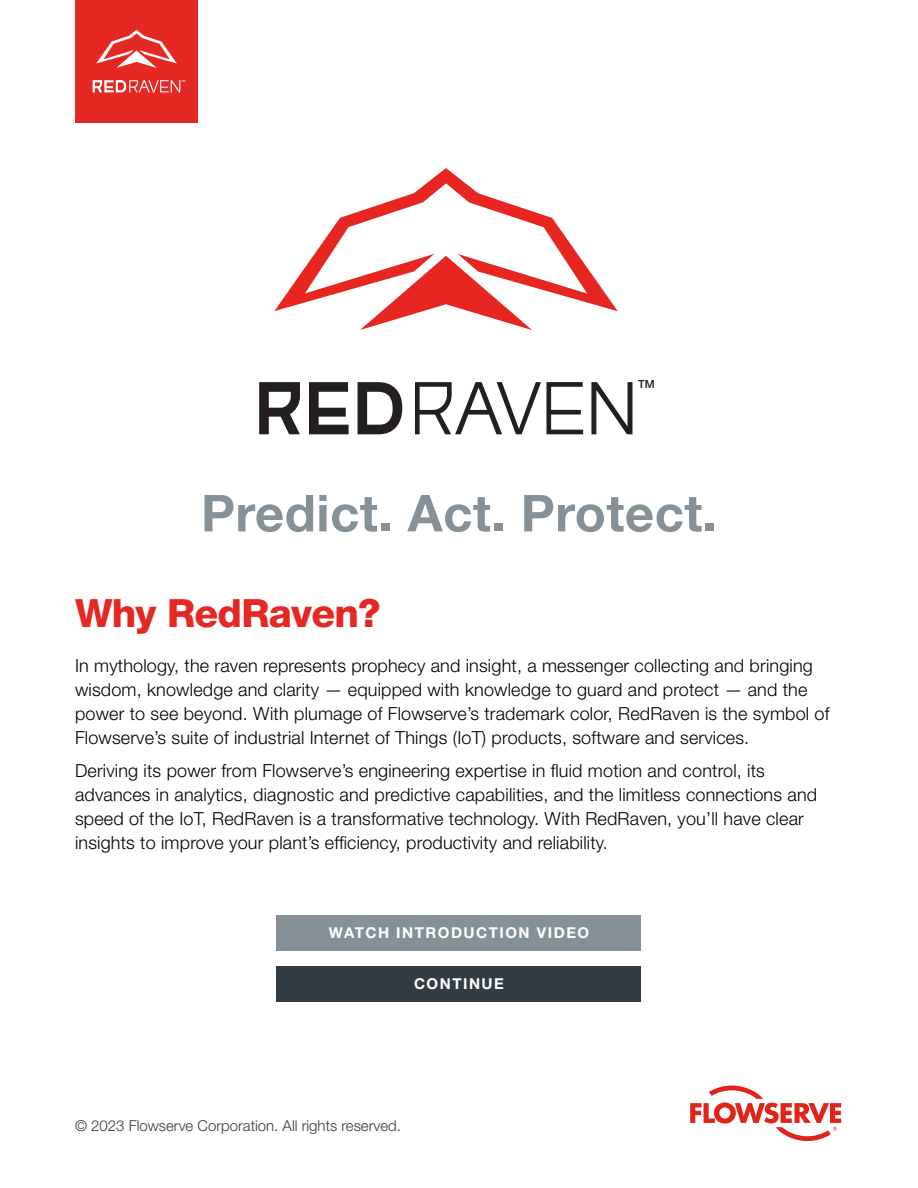
<style>
.page{position:relative;width:918px;height:1188px;background:#fff}
.page>*{position:absolute;margin:0;border:0;box-sizing:border-box;transform-origin:0 0}
.t1{font:700 51px "Helvetica Neue LT Std";letter-spacing:.01em;color:#869197}
.Headline_Level_1__re{font:800 39px "Helvetica Neue LT Std";letter-spacing:-.02em;color:#e52823}
.Intro_copy{font:300 18px/24px "Helvetica Neue LT Std";letter-spacing:.01em;color:#000}
.Body_copy{font:300 15px "Helvetica Neue LT Std";color:#323c42}
.Subhead_Level_2__bla{font:700 15px "Helvetica Neue LT Std";letter-spacing:.1em;color:#fff}
.t2{font:500 11.25px "Helvetica Neue LT Std";color:#231f20}
.t3{font:500 2.7px "Helvetica Neue LT Std";color:#fff}
</style>
<div class="page">
<svg style="left:360px;top:311px;width:172px;height:19px"></svg>
<svg style="left:274px;top:168px;width:344px;height:143px"></svg>
<svg style="left:309px;top:382px;width:40px;height:52px"></svg>
<svg style="left:358px;top:382px;width:44px;height:52px"></svg>
<svg style="left:591px;top:382px;width:41px;height:52px"></svg>
<svg style="left:259px;top:382px;width:41px;height:52px"></svg>
<svg style="left:415px;top:382px;width:168px;height:52px"></svg>
<svg style="left:690px;top:1086px;width:151px;height:55px"></svg>
<div style="left:75px;top:0;width:123px;height:123px;background:#e52823"></div>
<svg style="left:96px;top:30px;width:81px;height:38px"></svg>
<svg style="left:93px;top:80px;width:87px;height:12px"></svg>
<div style="left:277px;top:915px;width:364px;height:36px;background:#869197"></div>
<div style="left:277px;top:966px;width:364px;height:36px;background:#323c42"></div>
<p class="t3" style="left:182px;top:79px;width:5px">TM</p>
<p class="t2" style="left:638px;top:377px;width:18px">TM</p>
<p class="t1" style="left:201px;top:482px;width:518px">Predict. Act. Protect.</p>
<p class="Headline_Level_1__re" style="left:75px;top:590px;width:307px">Why RedRaven?</p>
<p class="Intro_copy" style="left:75px;top:653px;width:756px">In mythology, the raven represents prophecy and insight, a messenger collecting and bringing wisdom, knowledge and clarity — equipped with knowledge to guard and protect — and the power to see beyond. With plumage of Flowserve’s trademark color, RedRaven is the symbol of Flowserve’s suite of industrial Internet of Things (IoT) products, software and services.</p>
<p class="Intro_copy" style="left:75px;top:758px;width:744px">Deriving its power from Flowserve’s engineering expertise in fluid motion and control, its advances in analytics, diagnostic and predictive capabilities, and the limitless connections and speed of the IoT, RedRaven is a transformative technology. With RedRaven, you’ll have clear insights to improve your plant’s efficiency, productivity and reliability.</p>
<p class="Subhead_Level_2__bla" style="left:329px;top:924px;width:262px">WATCH INTRODUCTION VIDEO</p>
<p class="Subhead_Level_2__bla" style="left:414px;top:975px;width:91px">CONTINUE</p>
<p class="Body_copy" style="left:75px;top:1116px;width:328px">© 2023 Flowserve Corporation. All rights reserved.</p>
</div>
